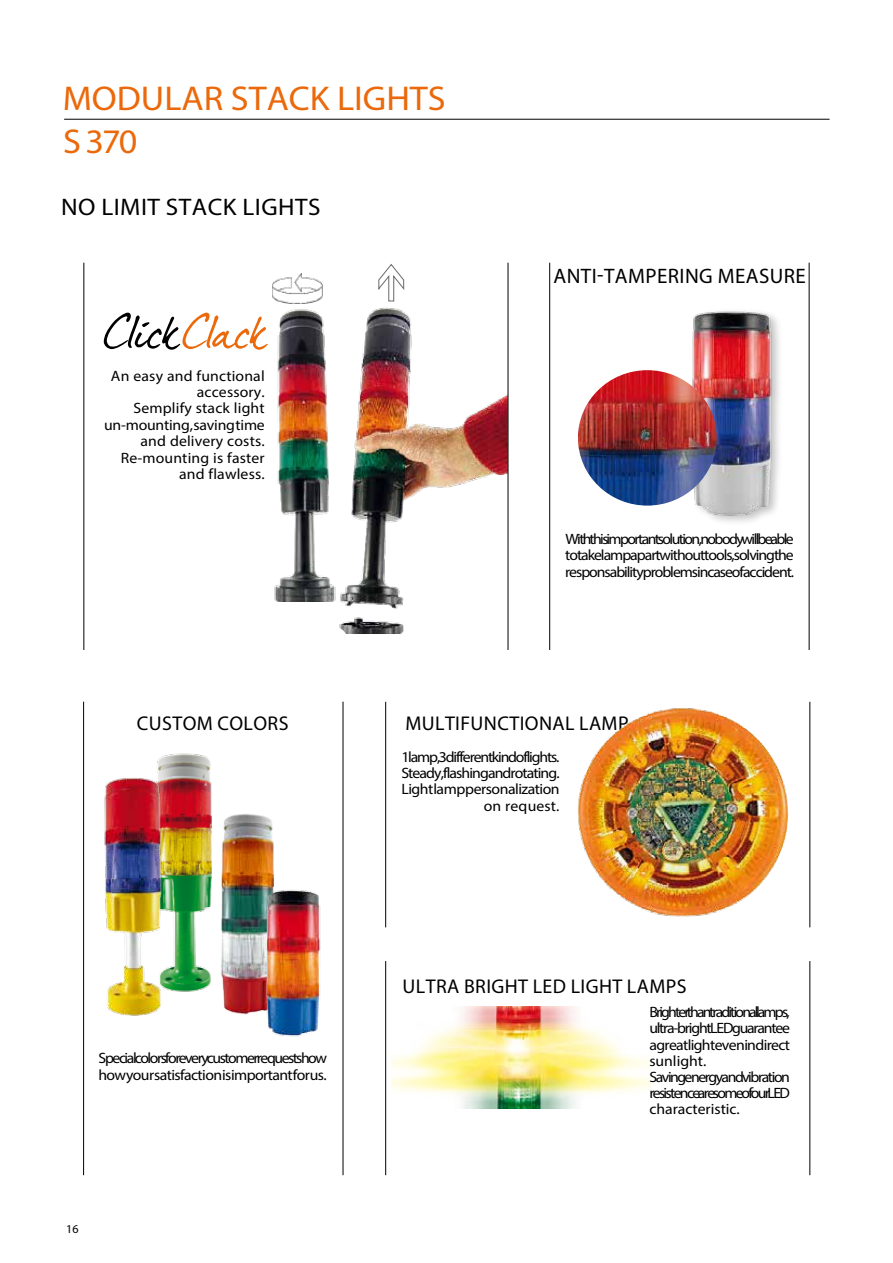
<style>
.page{position:relative;width:893px;height:1263px;background:#fff}
.page>*{position:absolute;margin:0;border:0;box-sizing:border-box;transform-origin:0 0}
.t1{font:34.5px/43.7px "Myriad Pro";color:#eb690b;scale:1.05 1}
.t2{font:24px "Myriad Pro";color:#000;scale:1.05 1}
.t3{font:21px "Myriad Pro";letter-spacing:.02em;color:#000}
.t4{font:19.95px "Myriad Pro";letter-spacing:.02em;color:#000}
.t5{font:15px/16px "Myriad Pro";letter-spacing:-.09em;color:#000;scale:1.05 1}
.t6{font:15px/16.4px "Myriad Pro";letter-spacing:-.06em;color:#000;text-align:justify;scale:1.05 1}
.t7{font:15px/16.4px "Myriad Pro";letter-spacing:.01em;color:#000;text-align:right;scale:1.05 1}
.t8{font:12px "Myriad Pro";color:#000}
</style>
<div class="page">
<img style="left:392px;top:1007px;width:258px;height:101px">
<hr style="left:64px;top:119px;width:765px;height:1px;background:#000">
<img style="left:692px;top:311px;width:87px;height:210px">
<img style="left:578px;top:370px;width:139px;height:136px">
<hr style="left:549px;top:263px;width:1px;height:387px;background:#000">
<hr style="left:809px;top:263px;width:1px;height:387px;background:#000">
<img style="left:333px;top:302px;width:175px;height:332px">
<svg style="left:378px;top:264px;width:27px;height:38px"></svg>
<img style="left:274px;top:303px;width:69px;height:298px">
<img style="left:273px;top:274px;width:49px;height:29px">
<svg style="left:104px;top:313px;width:164px;height:37px"></svg>
<hr style="left:508px;top:263px;width:1px;height:387px;background:#000">
<hr style="left:84px;top:263px;width:1px;height:387px;background:#000">
<img style="left:577px;top:708px;width:211px;height:211px;border-radius:106px">
<hr style="left:810px;top:702px;width:1px;height:225px;background:#000">
<hr style="left:385px;top:702px;width:1px;height:225px;background:#000">
<img style="left:157px;top:753px;width:55px;height:239px">
<img style="left:104px;top:775px;width:75px;height:241px">
<img style="left:221px;top:814px;width:54px;height:201px">
<img style="left:255px;top:881px;width:66px;height:156px">
<hr style="left:83px;top:702px;width:1px;height:473px;background:#000">
<hr style="left:343px;top:702px;width:1px;height:473px;background:#000">
<hr style="left:810px;top:961px;width:1px;height:214px;background:#000">
<hr style="left:385px;top:961px;width:1px;height:214px;background:#000">
<h1 class="t1" style="left:63px;top:76px;width:366px">MODULAR STACK LIGHTS<br>S 370</h1>
<h2 class="t2" style="left:61px;top:192px;width:51px">no limit</h2>
<h2 class="t2" style="left:166px;top:192px;width:15px">stack</h2>
<h2 class="t2" style="left:242px;top:192px;width:13px">lights</h2>
<p class="t7" style="left:104px;top:367px;width:154px">an easy and functional accessory.<br>Semplify stack light un-mounting, saving time and delivery costs.<br>Re-mounting is faster and flawless.</p>
<h3 class="t4" style="left:137px;top:711px;width:153px">CUSTOM COLORS</h3>
<p class="t5" style="left:98px;top:1050px;width:219px">specialcolors for every customer request show how your satisfaction is important for us.</p>
<p class="t8" style="left:66px;top:1221px;width:14px">16</p>
<h3 class="t3" style="left:553px;top:263px;width:254px">ANTI-TAMPERING MEASURE</h3>
<p class="t6" style="left:565px;top:530px;width:220px">with this important solution,nobody willbe able to take lamp apart without tools, solving the responsability problems in case of accident.</p>
<h3 class="t4" style="left:405px;top:711px;width:222px">MULTIFUNCTIONAL LAMP</h3>
<p class="t6" style="left:401px;top:748px;width:152px;text-align:right">1 lamp,3 different kind of lights.<br>Steady, flashing and rotating.<br>Light lamp personalization on request.</p>
<h3 class="t4" style="left:403px;top:974px;width:286px">ULTRA BRIGHT LED LIGHT LAMPS</h3>
<p class="t5" style="left:649px;top:1004px;width:135px">Brighterthan traditionalamps, ultra-bright LED guarantee a great light even in direct sunlight.<br>Saving energy and vibration resistence are some ofour LED characteristic.</p>
</div>
